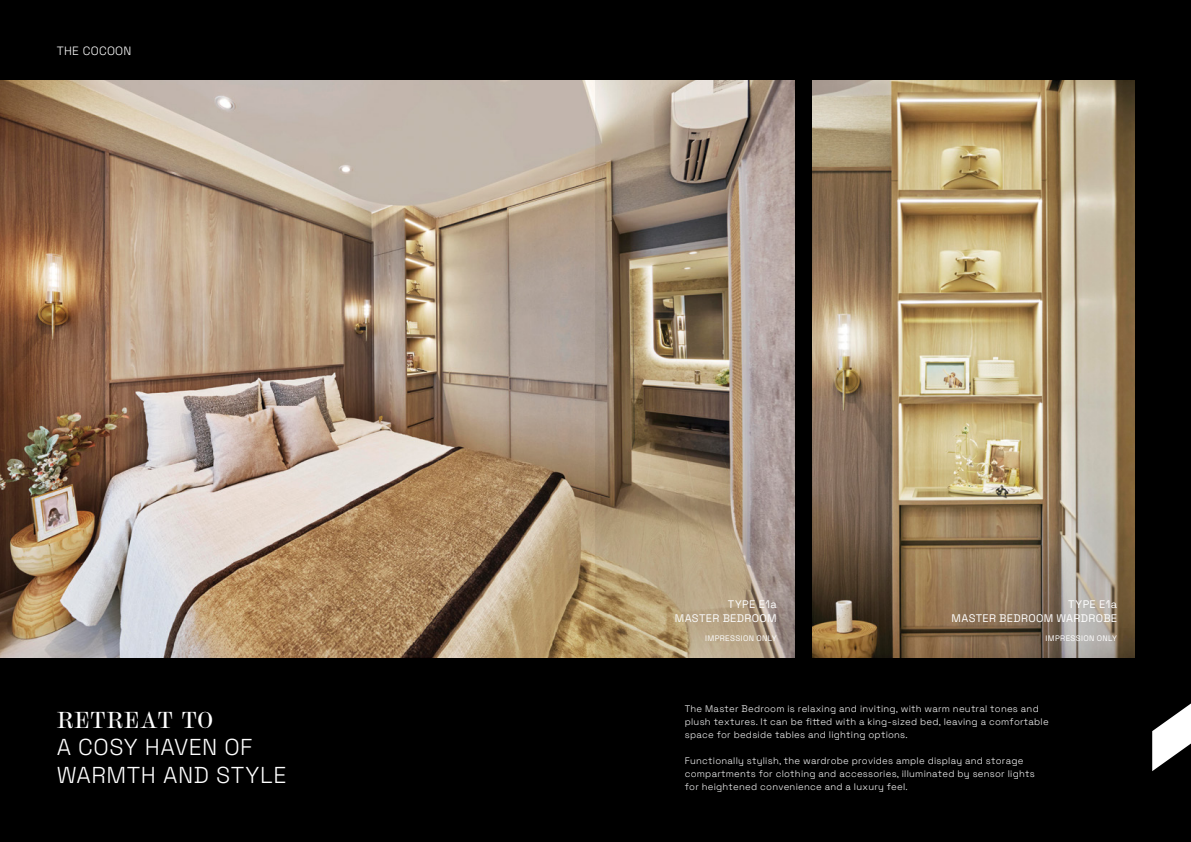
<style>
.page{position:relative;width:1191px;height:842px;background:#000}
.page>*{position:absolute;margin:0;border:0;box-sizing:border-box;transform-origin:0 0}
.t1{font:300 23px/27.6px "Space Grotesk";letter-spacing:.025em;color:#fff}
.t2{font:500 23px "Chapman";letter-spacing:.02em;color:#fff}
.t3{font:300 12px "Space Grotesk";letter-spacing:.025em;color:#fff}
.t4{font:300 11px/13.2px "Space Grotesk";letter-spacing:.03em;color:#fff;text-align:right}
.t5{font:300 9.5px/13px "Space Grotesk";letter-spacing:.025em;color:#fff}
.t6{font:300 8px "Space Grotesk";letter-spacing:.04em;color:#fff}
</style>
<div class="page">
<svg style="left:1152px;top:703px;width:39px;height:68px"></svg>
<img style="left:0;top:80px;width:794px;height:578px">
<img style="left:812px;top:80px;width:322px;height:578px">
<svg style="left:595px;top:80px;width:193px;height:578px;background:#a2907c"></svg>
<p class="t3" style="left:57px;top:42px;width:76px">THE COCOON</p>
<h1 class="t2" style="left:57px;top:702px;width:158px">RETREAT TO</h1>
<h1 class="t1" style="left:57px;top:732px;width:231px">A COSY HAVEN OF<br>WARMTH AND STYLE</h1>
<p class="t4" style="left:675px;top:597px;width:103px">TYPE E1a<br>MASTER BEDROOM</p>
<p class="t6" style="left:705px;top:632px;width:73px">IMPRESSION ONLY</p>
<p class="t4" style="left:951px;top:597px;width:167px">TYPE E1a<br>MASTER BEDROOM WARDROBE</p>
<p class="t6" style="left:1045px;top:632px;width:73px">IMPRESSION ONLY</p>
<p class="t5" style="left:685px;top:702px;width:365px">The Master Bedroom is relaxing and inviting, with warm neutral tones and plush textures. It can be fitted with a king-sized bed, leaving a comfortable space for bedside tables and lighting options.</p>
<p class="t5" style="left:685px;top:754px;width:351px">Functionally stylish, the wardrobe provides ample display and storage compartments for clothing and accessories, illuminated by sensor lights for heightened convenience and a luxury feel.</p>
</div>
